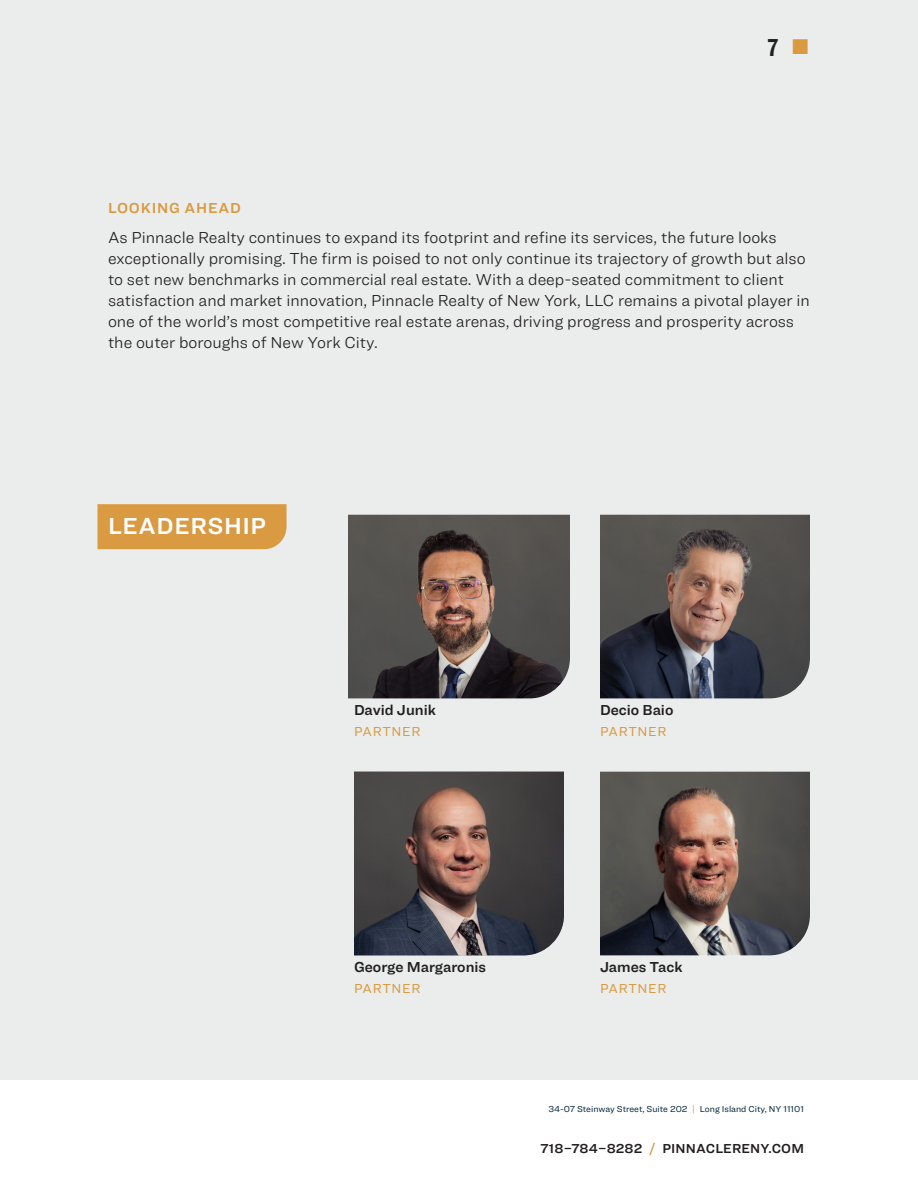
<style>
.page{position:relative;width:918px;height:1188px;background:#fff}
.page>*{position:absolute;margin:0;border:0;box-sizing:border-box;transform-origin:0 0}
.t1{font:700 25.5px "Ringside Compressed";color:#231f20}
.CP__Section_Title_16pt_Semibold_Paper__r{font:600 24px "Ringside";letter-spacing:.025em;color:#fff}
.CP__Body_Paragraph_11pt_Light_black{font:300 16.5px/21px "Ringside";color:#231f20}
.CP__Broker_Name_10pt{font:600 15px "Ringside";color:#231f20}
.CP__Heading_10pt_Semi_Gold{font:600 15px "Ringside";letter-spacing:.05em;color:#d99a41}
.t2{font:600 13.5px "Ringside";letter-spacing:.01em;color:#231f20}
.CP__Broker_Title_9pt_Gold{font:13.5px "Ringside";letter-spacing:.05em;color:#d99a41}
.t3{font:9px "Ringside";color:#002439}
.s1{color:#d99a41}
</style>
<div class="page">
<div style="left:0;top:0;width:918px;height:1080px;background:#eaedec"></div>
<img style="left:600px;top:515px;width:210px;height:183px">
<img style="left:348px;top:515px;width:222px;height:183px">
<div style="left:98px;top:504px;width:189px;height:45px;background:#d99a41"></div>
<img style="left:600px;top:772px;width:210px;height:183px">
<img style="left:354px;top:772px;width:210px;height:183px">
<h1 class="t1" style="left:767px;top:30px;width:44px">7 <span class="s1">■</span></h1>
<p class="CP__Heading_10pt_Semi_Gold" style="left:108px;top:197px;width:135px">LOOKING AHEAD</p>
<p class="CP__Body_Paragraph_11pt_Light_black" style="left:108px;top:226px;width:703px">As Pinnacle Realty continues to expand its footprint and refine its services, the future looks exceptionally promising. The firm is poised to not only continue its trajectory of growth but also to set new benchmarks in commercial real estate. With a deep-seated commitment to client satisfaction and market innovation, Pinnacle Realty of New York, LLC remains a pivotal player in one of the world’s most competitive real estate arenas, driving progress and prosperity across the outer boroughs of New York City.</p>
<p class="CP__Section_Title_16pt_Semibold_Paper__r" style="left:108px;top:508px;width:160px">LEADERSHIP</p>
<p class="CP__Broker_Name_10pt" style="left:354px;top:699px;width:84px">David Junik</p>
<p class="CP__Broker_Title_9pt_Gold" style="left:354px;top:721px;width:68px">PARTNER</p>
<p class="CP__Broker_Name_10pt" style="left:600px;top:699px;width:75px">Decio Baio</p>
<p class="CP__Broker_Title_9pt_Gold" style="left:600px;top:721px;width:68px">PARTNER</p>
<p class="CP__Broker_Name_10pt" style="left:354px;top:956px;width:134px">George Margaronis</p>
<p class="CP__Broker_Title_9pt_Gold" style="left:354px;top:978px;width:68px">PARTNER</p>
<p class="CP__Broker_Name_10pt" style="left:600px;top:956px;width:84px">James Tack</p>
<p class="CP__Broker_Title_9pt_Gold" style="left:600px;top:978px;width:68px">PARTNER</p>
<p class="t3" style="left:548px;top:1103px;width:257px">34-07 Steinway Street, Suite 202 <span class="s1">|</span> Long Island City, NY 11101</p>
<p class="t2" style="left:541px;top:1138px;width:265px">718–784–8282 <span class="s1">/</span> PINNACLERENY.COM</p>
</div>
